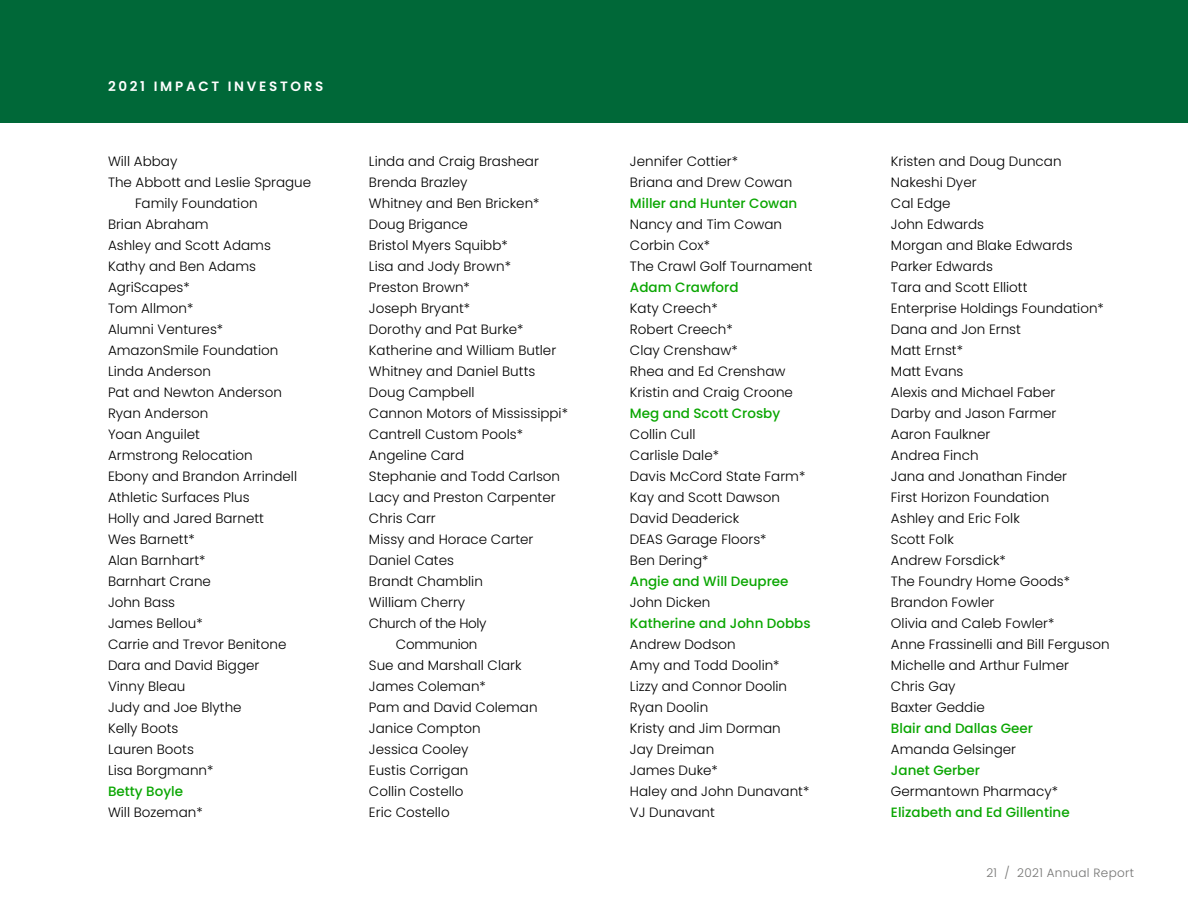
<style>
.page{position:relative;width:1188px;height:918px;background:#fff}
.page>*{position:absolute;margin:0;border:0;box-sizing:border-box;transform-origin:0 0}
.t1{font:300 13.5px/21px "Poppins";color:#000}
.t2{font:500 13.5px "Poppins";color:#0aa602}
.t3{font:300 13.5px "Poppins";letter-spacing:-.025em;color:#000}
.t4{font:600 13.5px "Poppins";letter-spacing:.2em;color:#fff}
.t5{font:300 12px "Poppins";letter-spacing:.025em;color:#747473}
</style>
<div class="page">
<div style="left:0;top:0;width:1188px;height:122px;background:#006838"></div>
<p class="t4" style="left:108px;top:78px;width:217px">2021 IMPACT INVESTORS</p>
<p class="t1" style="left:108px;top:151px;width:71px">Will Abbay</p>
<p class="t1" style="left:108px;top:172px;width:205px">The Abbott and Leslie Sprague</p>
<p class="t1" style="left:135px;top:193px;width:124px">Family Foundation</p>
<p class="t1" style="left:108px;top:214px;width:102px">Brian Abraham</p>
<p class="t1" style="left:108px;top:235px;width:164px">Ashley and Scott Adams</p>
<p class="t1" style="left:108px;top:256px;width:150px">Kathy and Ben Adams</p>
<p class="t1" style="left:108px;top:277px;width:83px">AgriScapes*</p>
<p class="t1" style="left:108px;top:298px;width:87px">Tom Allmon*</p>
<p class="t1" style="left:108px;top:319px;width:117px">Alumni Ventures*</p>
<p class="t1" style="left:108px;top:340px;width:172px">AmazonSmile Foundation</p>
<p class="t1" style="left:108px;top:361px;width:105px">Linda Anderson</p>
<p class="t1" style="left:108px;top:382px;width:175px">Pat and Newton Anderson</p>
<p class="t1" style="left:108px;top:403px;width:102px">Ryan Anderson</p>
<p class="t1" style="left:108px;top:424px;width:94px">Yoan Anguilet</p>
<p class="t1" style="left:108px;top:445px;width:146px">Armstrong Relocation</p>
<p class="t1" style="left:108px;top:466px;width:191px">Ebony and Brandon Arrindell</p>
<p class="t1" style="left:108px;top:487px;width:143px">Athletic Surfaces Plus</p>
<p class="t1" style="left:108px;top:508px;width:158px">Holly and Jared Barnett</p>
<p class="t1" style="left:108px;top:529px;width:88px">Wes Barnett*</p>
<p class="t1" style="left:108px;top:550px;width:99px">Alan Barnhart*</p>
<p class="t1" style="left:108px;top:571px;width:105px">Barnhart Crane</p>
<p class="t1" style="left:108px;top:592px;width:69px">John Bass</p>
<p class="t1" style="left:108px;top:613px;width:96px">James Bellou*</p>
<p class="t1" style="left:108px;top:634px;width:180px">Carrie and Trevor Benitone</p>
<p class="t1" style="left:108px;top:655px;width:153px">Dara and David Bigger</p>
<p class="t1" style="left:108px;top:676px;width:79px">Vinny Bleau</p>
<p class="t1" style="left:108px;top:697px;width:135px">Judy and Joe Blythe</p>
<p class="t1" style="left:108px;top:718px;width:72px">Kelly Boots</p>
<p class="t1" style="left:108px;top:739px;width:87px">Lauren Boots</p>
<p class="t1" style="left:108px;top:760px;width:107px">Lisa Borgmann*</p>
<p class="t2" style="left:108px;top:783px;width:77px">Betty Boyle</p>
<p class="t1" style="left:108px;top:802px;width:96px">Will Bozeman*</p>
<p class="t1" style="left:369px;top:151px;width:171px">Linda and Craig Brashear</p>
<p class="t1" style="left:369px;top:172px;width:100px">Brenda Brazley</p>
<p class="t1" style="left:369px;top:193px;width:172px">Whitney and Ben Bricken*</p>
<p class="t1" style="left:369px;top:214px;width:101px">Doug Brigance</p>
<p class="t1" style="left:369px;top:235px;width:140px">Bristol Myers Squibb*</p>
<p class="t1" style="left:369px;top:256px;width:144px">Lisa and Jody Brown*</p>
<p class="t1" style="left:369px;top:277px;width:102px">Preston Brown*</p>
<p class="t1" style="left:369px;top:298px;width:103px">Joseph Bryant*</p>
<p class="t1" style="left:369px;top:319px;width:156px">Dorothy and Pat Burke*</p>
<p class="t1" style="left:369px;top:340px;width:189px">Katherine and William Butler</p>
<p class="t1" style="left:369px;top:361px;width:168px">Whitney and Daniel Butts</p>
<p class="t1" style="left:369px;top:382px;width:107px">Doug Campbell</p>
<p class="t1" style="left:369px;top:403px;width:201px">Cannon Motors of Mississippi*</p>
<p class="t1" style="left:369px;top:424px;width:156px">Cantrell Custom Pools*</p>
<p class="t1" style="left:369px;top:445px;width:97px">Angeline Card</p>
<p class="t1" style="left:369px;top:466px;width:193px">Stephanie and Todd Carlson</p>
<p class="t1" style="left:369px;top:487px;width:188px">Lacy and Preston Carpenter</p>
<p class="t1" style="left:369px;top:508px;width:68px">Chris Carr</p>
<p class="t1" style="left:369px;top:529px;width:166px">Missy and Horace Carter</p>
<p class="t1" style="left:369px;top:550px;width:87px">Daniel Cates</p>
<p class="t1" style="left:369px;top:571px;width:115px">Brandt Chamblin</p>
<p class="t1" style="left:369px;top:592px;width:98px">William Cherry</p>
<p class="t3" style="left:369px;top:615px;width:119px">Church of the Holy</p>
<p class="t3" style="left:396px;top:636px;width:83px">Communion</p>
<p class="t1" style="left:369px;top:655px;width:154px">Sue and Marshall Clark</p>
<p class="t1" style="left:369px;top:676px;width:118px">James Coleman*</p>
<p class="t1" style="left:369px;top:697px;width:170px">Pam and David Coleman</p>
<p class="t1" style="left:369px;top:718px;width:113px">Janice Compton</p>
<p class="t1" style="left:369px;top:739px;width:101px">Jessica Cooley</p>
<p class="t1" style="left:369px;top:760px;width:101px">Eustis Corrigan</p>
<p class="t1" style="left:369px;top:781px;width:96px">Collin Costello</p>
<p class="t1" style="left:369px;top:802px;width:82px">Eric Costello</p>
<p class="t1" style="left:630px;top:151px;width:164px">Jennifer Cottier*<br>Briana and Drew Cowan</p>
<p class="t2" style="left:630px;top:196px;width:169px">Miller and Hunter Cowan</p>
<p class="t1" style="left:630px;top:214px;width:184px">Nancy and Tim Cowan<br>Corbin Cox*<br>The Crawl Golf Tournament</p>
<p class="t2" style="left:630px;top:280px;width:110px">Adam Crawford</p>
<p class="t1" style="left:630px;top:298px;width:165px">Katy Creech*<br>Robert Creech*<br>Clay Crenshaw*<br>Rhea and Ed Crenshaw<br>Kristin and Craig Croone</p>
<p class="t2" style="left:630px;top:406px;width:152px">Meg and Scott Crosby</p>
<p class="t1" style="left:630px;top:424px;width:177px">Collin Cull<br>Carlisle Dale*<br>Davis McCord State Farm*<br>Kay and Scott Dawson<br>David Deaderick<br>DEAS Garage Floors*<br>Ben Dering*</p>
<p class="t2" style="left:630px;top:574px;width:160px">Angie and Will Deupree</p>
<p class="t1" style="left:630px;top:592px;width:82px">John Dicken</p>
<p class="t2" style="left:630px;top:616px;width:182px">Katherine and John Dobbs</p>
<p class="t1" style="left:630px;top:634px;width:181px">Andrew Dodson<br>Amy and Todd Doolin*<br>Lizzy and Connor Doolin<br>Ryan Doolin<br>Kristy and Jim Dorman<br>Jay Dreiman<br>James Duke*<br>Haley and John Dunavant*<br>VJ Dunavant</p>
<p class="t1" style="left:891px;top:151px;width:220px">Kristen and Doug Duncan<br>Nakeshi Dyer<br>Cal Edge<br>John Edwards<br>Morgan and Blake Edwards<br>Parker Edwards<br>Tara and Scott Elliott<br>Enterprise Holdings Foundation*<br>Dana and Jon Ernst<br>Matt Ernst*<br>Matt Evans<br>Alexis and Michael Faber<br>Darby and Jason Farmer<br>Aaron Faulkner<br>Andrea Finch<br>Jana and Jonathan Finder<br>First Horizon Foundation<br>Ashley and Eric Folk<br>Scott Folk<br>Andrew Forsdick*<br>The Foundry Home Goods*<br>Brandon Fowler<br>Olivia and Caleb Fowler*<br>Anne Frassinelli and Bill Ferguson<br>Michelle and Arthur Fulmer<br>Chris Gay<br>Baxter Geddie</p>
<p class="t2" style="left:891px;top:721px;width:144px">Blair and Dallas Geer</p>
<p class="t1" style="left:891px;top:739px;width:127px">Amanda Gelsinger</p>
<p class="t2" style="left:891px;top:763px;width:91px">Janet Gerber</p>
<p class="t1" style="left:891px;top:781px;width:169px">Germantown Pharmacy*</p>
<p class="t2" style="left:891px;top:805px;width:180px">Elizabeth and Ed Gillentine</p>
<p class="t5" style="left:986px;top:865px;width:149px">21 / 2021 Annual Report</p>
</div>
